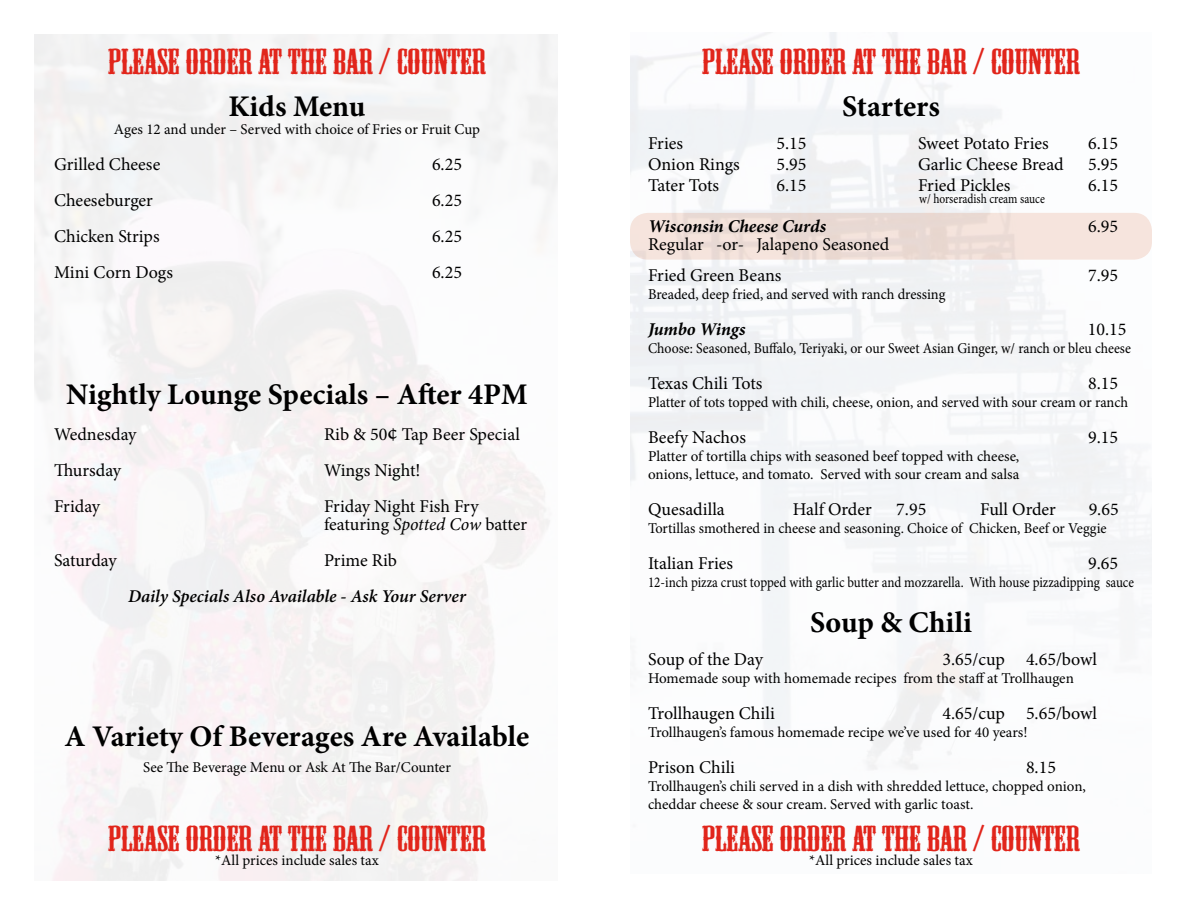
<style>
.page{position:relative;width:1188px;height:918px;background:#fff}
.page>*{position:absolute;margin:0;border:0;box-sizing:border-box;transform-origin:0 0}
.t1{font:33.75px "Mesquite Std";color:#e1251b;scale:1.4 1}
.t2{font:700 30px "Minion Pro";color:#000}
.t3{font:18px/31.5px "Minion Pro";color:#000}
.t4{font:italic 600 18px "Minion Pro";letter-spacing:-.005em;color:#000}
.t5{font:italic 700 18px "Minion Pro";letter-spacing:-.005em;color:#000}
.t6{font:15px/18px "Minion Pro";color:#000}
.t7{font:15px "Minion Pro";color:#000;scale:.96 1}
.t8{font:15px "Minion Pro";color:#000;scale:.87 1}
.t9{font:15px "Minion Pro";color:#000;scale:.92 1}
.t10{font:13.5px "Minion Pro";color:#000;scale:.84 1}
.s1{font-size:30px}
.s2{font-style:italic}
</style>
<div class="page">
<h1 class="t1" style="left:108px;top:44px;width:271px">PLEASE ORDER AT THE BAR / COUNTER</h1>
<h2 class="t2" style="left:229px;top:86px;width:138px">Kids Menu</h2>
<p class="t6" style="left:114px;top:121px;width:368px">Ages 12 and under – Served with choice of Fries or Fruit Cup</p>
<p class="t3" style="left:54px;top:149px;width:108px">Grilled Cheese</p>
<p class="t3" style="left:432px;top:149px;width:32px">6.25</p>
<p class="t3" style="left:54px;top:185px;width:100px">Cheeseburger</p>
<p class="t3" style="left:432px;top:185px;width:32px">6.25</p>
<p class="t3" style="left:54px;top:221px;width:107px">Chicken Strips</p>
<p class="t3" style="left:432px;top:221px;width:32px">6.25</p>
<p class="t3" style="left:54px;top:257px;width:120px">Mini Corn Dogs</p>
<p class="t3" style="left:432px;top:257px;width:32px">6.25</p>
<h2 class="t2" style="left:66px;top:374px;width:463px">Nightly Lounge Specials – After 4PM</h2>
<p class="t3" style="left:54px;top:419px;width:84px">Wednesday</p>
<p class="t3" style="left:324px;top:419px;width:197px">Rib &amp; 50<span class="s1">¢</span> Tap Beer Special</p>
<p class="t3" style="left:54px;top:455px;width:69px">Thursday</p>
<p class="t3" style="left:324px;top:455px;width:98px">Wings Night!</p>
<p class="t3" style="left:54px;top:491px;width:48px">Friday</p>
<p class="t3" style="left:324px;top:498px;width:205px;line-height:18px">Friday Night Fish Fry featuring <span class="s2">Spotted Cow</span> batter</p>
<p class="t3" style="left:54px;top:545px;width:64px">Saturday</p>
<p class="t3" style="left:324px;top:545px;width:75px">Prime Rib</p>
<p class="t4" style="left:128px;top:584px;width:339px">Daily Specials Also Available - Ask Your Server</p>
<h2 class="t2" style="left:65px;top:716px;width:466px">A Variety Of Beverages Are Available</h2>
<p class="t6" style="left:143px;top:758px;width:309px">See The Beverage Menu or Ask At The Bar/Counter</p>
<h1 class="t1" style="left:108px;top:821px;width:271px">PLEASE ORDER AT THE BAR / COUNTER</h1>
<h1 class="t1" style="left:702px;top:44px;width:271px">PLEASE ORDER AT THE BAR / COUNTER</h1>
<h2 class="t2" style="left:842px;top:86px;width:99px">Starters</h2>
<p class="t3" style="left:648px;top:128px;width:37px">Fries</p>
<p class="t3" style="left:776px;top:128px;width:32px">5.15</p>
<p class="t3" style="left:918px;top:128px;width:132px">Sweet Potato Fries</p>
<p class="t3" style="left:1088px;top:128px;width:32px">6.15</p>
<p class="t3" style="left:648px;top:149px;width:93px">Onion Rings</p>
<p class="t3" style="left:776px;top:149px;width:32px">5.95</p>
<p class="t3" style="left:918px;top:149px;width:147px">Garlic Cheese Bread</p>
<p class="t3" style="left:1088px;top:149px;width:32px">5.95</p>
<p class="t3" style="left:648px;top:170px;width:73px">Tater Tots</p>
<p class="t3" style="left:776px;top:170px;width:32px">6.15</p>
<p class="t3" style="left:918px;top:170px;width:94px">Fried Pickles</p>
<p class="t3" style="left:1088px;top:170px;width:32px">6.15</p>
<p class="t5" style="left:648px;top:213px;width:180px">Wisconsin Cheese Curds</p>
<p class="t3" style="left:1088px;top:210px;width:32px">6.95</p>
<p class="t3" style="left:648px;top:228px;width:243px">Regular -or- Jalapeno Seasoned<br>Fried Green Beans</p>
<p class="t10" style="left:919px;top:190px;width:151px">w/ horseradish cream sauce</p>
<p class="t3" style="left:1088px;top:260px;width:32px">7.95</p>
<p class="t7" style="left:648px;top:284px;width:311px">Breaded, deep fried, and served with ranch dressing</p>
<p class="t5" style="left:648px;top:317px;width:99px">Jumbo Wings</p>
<p class="t3" style="left:1088px;top:314px;width:40px">10.15</p>
<p class="t9" style="left:648px;top:338px;width:526px">Choose: Seasoned, Buffalo, Teriyaki, or our Sweet Asian Ginger, w/ ranch or bleu cheese</p>
<p class="t3" style="left:648px;top:368px;width:116px">Texas Chili Tots</p>
<p class="t3" style="left:1088px;top:368px;width:32px">8.15</p>
<p class="t7" style="left:648px;top:392px;width:502px">Platter of tots topped with chili, cheese, onion, and served with sour cream or ranch</p>
<p class="t3" style="left:648px;top:422px;width:99px">Beefy Nachos</p>
<p class="t3" style="left:1088px;top:422px;width:32px">9.15</p>
<p class="t6" style="left:648px;top:448px;width:373px">Platter of tortilla chips with seasoned beef topped with cheese, onions, lettuce, and tomato. Served with sour cream and salsa</p>
<p class="t3" style="left:648px;top:494px;width:78px">Quesadilla</p>
<p class="t3" style="left:793px;top:494px;width:81px">Half Order</p>
<p class="t3" style="left:896px;top:494px;width:32px">7.95</p>
<p class="t3" style="left:980px;top:494px;width:77px">Full Order</p>
<p class="t3" style="left:1089px;top:494px;width:32px">9.65</p>
<p class="t7" style="left:648px;top:518px;width:479px">Tortillas smothered in cheese and seasoning. Choice of Chicken, Beef or Veggie</p>
<p class="t3" style="left:648px;top:548px;width:87px">Italian Fries</p>
<p class="t3" style="left:1088px;top:548px;width:32px">9.65</p>
<p class="t8" style="left:648px;top:572px;width:560px">12-inch pizza crust topped with garlic butter and mozzarella. With house pizzadipping sauce</p>
<h2 class="t2" style="left:810px;top:602px;width:163px">Soup &amp; Chili</h2>
<p class="t3" style="left:648px;top:644px;width:117px">Soup of the Day</p>
<p class="t3" style="left:943px;top:644px;width:156px">3.65/cup 4.65/bowl</p>
<p class="t6" style="left:648px;top:670px;width:427px">Homemade soup with homemade recipes from the staff at Trollhaugen</p>
<p class="t3" style="left:648px;top:698px;width:128px">Trollhaugen Chili</p>
<p class="t3" style="left:943px;top:698px;width:156px">4.65/cup 5.65/bowl</p>
<p class="t6" style="left:648px;top:724px;width:381px">Trollhaugen’s famous homemade recipe we’ve used for 40 years!</p>
<p class="t3" style="left:648px;top:752px;width:89px">Prison Chili</p>
<p class="t3" style="left:1026px;top:752px;width:32px">8.15</p>
<p class="t6" style="left:648px;top:778px;width:440px">Trollhaugen’s chili served in a dish with shredded lettuce, chopped onion, cheddar cheese &amp; sour cream. Served with garlic toast.</p>
<h1 class="t1" style="left:702px;top:821px;width:271px">PLEASE ORDER AT THE BAR / COUNTER</h1>
<p class="t6" style="left:215px;top:852px;width:165px">*All prices include sales tax</p>
<p class="t6" style="left:809px;top:852px;width:165px">*All prices include sales tax</p>
</div>
